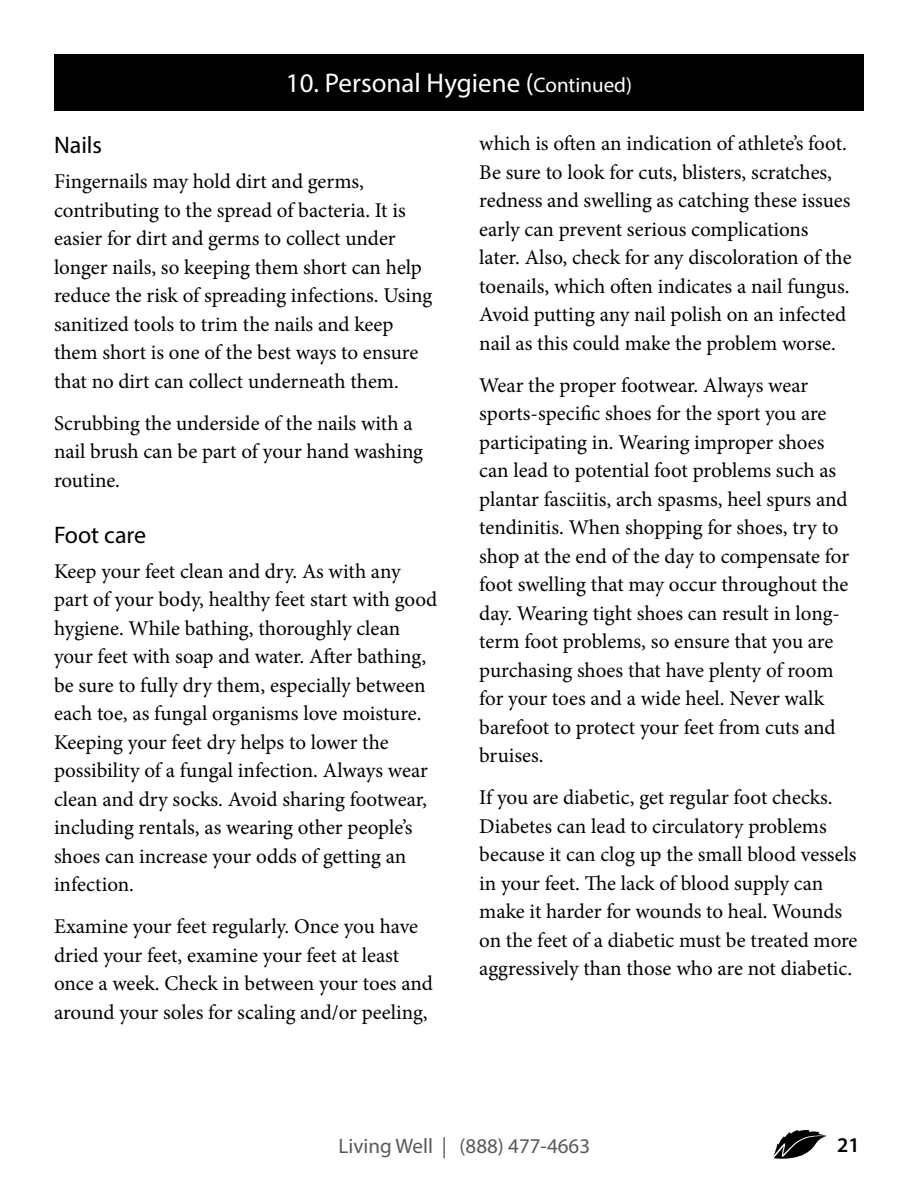
<style>
.page{position:relative;width:918px;height:1188px;background:#fff}
.page>*{position:absolute;margin:0;border:0;box-sizing:border-box;transform-origin:0 0}
.t1{font:27px "Myriad Pro";color:#fff}
.t2{font:24px "Myriad Pro";color:#000}
.t3{font:21px/28.5px "Minion Pro";letter-spacing:-.005em;color:#000}
.t4{font:21px "Myriad Pro";color:#58595b}
.t5{font:600 21px "Myriad Pro";color:#000}
.s1{font-size:21px}
</style>
<div class="page">
<svg style="left:773px;top:1130px;width:54px;height:29px"></svg>
<div style="left:54px;top:54px;width:810px;height:56px;background:#000"></div>
<p class="t1" style="left:286px;top:67px;width:348px">10. Personal Hygiene (<span class="s1">Continued)</span></p>
<p class="t2" style="left:54px;top:130px;width:50px">Nails</p>
<p class="t3" style="left:54px;top:167px;width:380px">Fingernails may hold dirt and germs, contributing to the spread of bacteria. It is easier for dirt and germs to collect under longer nails, so keeping them short can help reduce the risk of spreading infections. Using sanitized tools to trim the nails and keep them short is one of the best ways to ensure that no dirt can collect underneath them.</p>
<p class="t3" style="left:54px;top:409px;width:371px">Scrubbing the underside of the nails with a nail brush can be part of your hand washing routine.</p>
<p class="t2" style="left:54px;top:520px;width:94px">Foot care</p>
<p class="t3" style="left:54px;top:557px;width:385px">Keep your feet clean and dry. As with any part of your body, healthy feet start with good hygiene. While bathing, thoroughly clean your feet with soap and water. After bathing, be sure to fully dry them, especially between each toe, as fungal organisms love moisture.<br>Keeping your feet dry helps to lower the possibility of a fungal infection. Always wear clean and dry socks. Avoid sharing footwear, including rentals, as wearing other people’s shoes can increase your odds of getting an infection.</p>
<p class="t3" style="left:54px;top:912px;width:380px">Examine your feet regularly. Once you have dried your feet, examine your feet at least once a week. Check in between your toes and around your soles for scaling and/or peeling,</p>
<p class="t3" style="left:479px;top:129px;width:374px">which is often an indication of athlete’s foot.<br>Be sure to look for cuts, blisters, scratches, redness and swelling as catching these issues early can prevent serious complications later. Also, check for any discoloration of the toenails, which often indicates a nail fungus.<br>Avoid putting any nail polish on an infected nail as this could make the problem worse.</p>
<p class="t3" style="left:479px;top:371px;width:371px">Wear the proper footwear. Always wear sports-specific shoes for the sport you are participating in. Wearing improper shoes can lead to potential foot problems such as plantar fasciitis, arch spasms, heel spurs and tendinitis. When shopping for shoes, try to shop at the end of the day to compensate for foot swelling that may occur throughout the day. Wearing tight shoes can result in long&shy;term foot problems, so ensure that you are purchasing shoes that have plenty of room for your toes and a wide heel. Never walk barefoot to protect your feet from cuts and bruises.</p>
<p class="t3" style="left:479px;top:783px;width:380px">If you are diabetic, get regular foot checks.<br>Diabetes can lead to circulatory problems because it can clog up the small blood vessels in your feet. The lack of blood supply can make it harder for wounds to heal. Wounds on the feet of a diabetic must be treated more aggressively than those who are not diabetic.</p>
<p class="t4" style="left:339px;top:1133px;width:253px">Living Well | (888) 477-4663</p>
<p class="t5" style="left:837px;top:1132px;width:24px">21</p>
</div>
